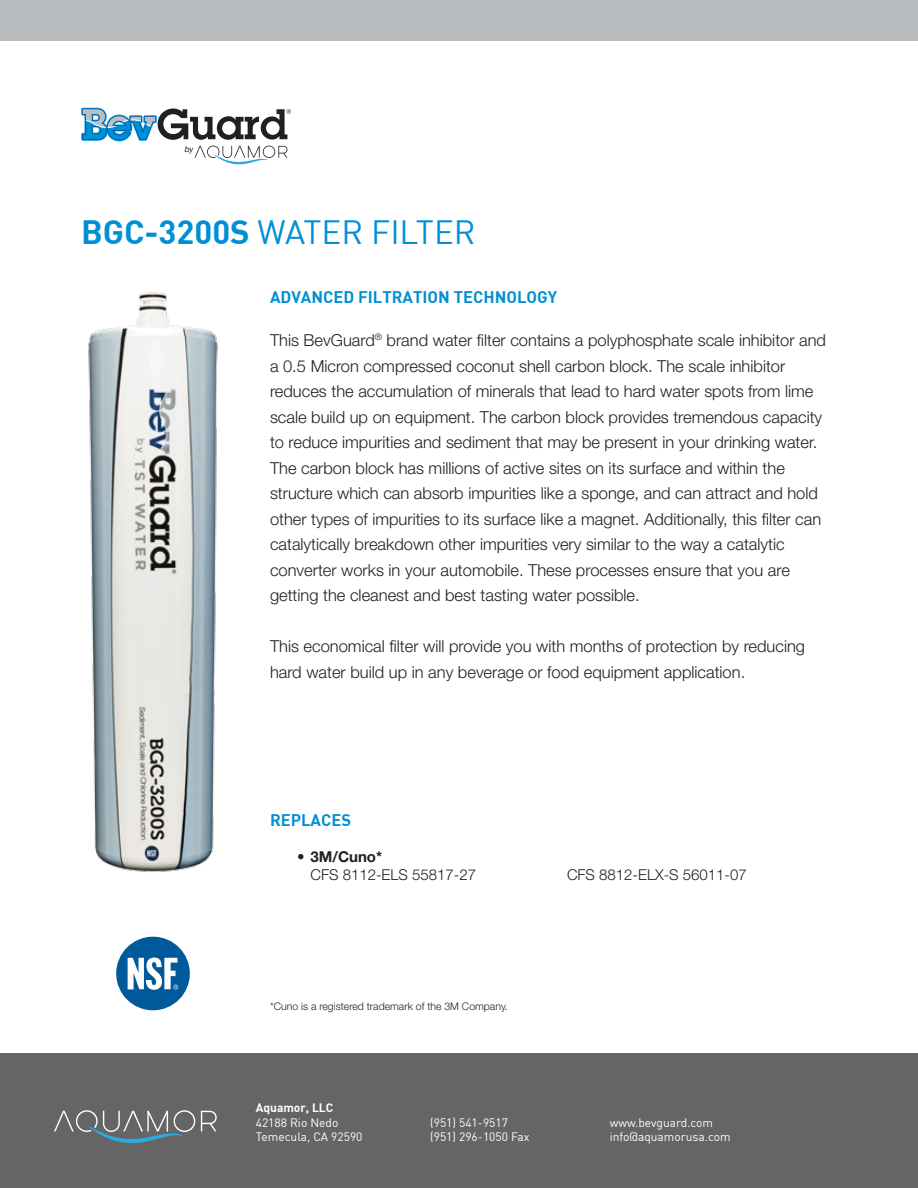
<style>
.page{position:relative;width:918px;height:1188px;background:#fff}
.page>*{position:absolute;margin:0;border:0;box-sizing:border-box;transform-origin:0 0}
.t1{font:33px "DIN";color:#008fd5}
.t2{font:300 16.5px/25.5px "Helvetica Neue LT Std";color:#231f20}
.t3{font:16.5px "DIN Bold";color:#008fd5}
.t4{font:300 15px "Helvetica Neue LT Std";color:#231f20}
.t5{font:700 15px "Helvetica Neue LT Std";color:#231f20}
.t6{font:12px/14.4px "DIN";color:#fff}
.t7{font:12px "DIN Bold";color:#fff}
.t8{font:300 10.5px "Helvetica Neue LT Std";color:#231f20}
.t9{font:italic 8.25px "Helvetica Neue";color:#231f20}
.s1{font-family:"DIN Bold"}
</style>
<div class="page">
<img style="left:88px;top:292px;width:130px;height:580px">
<div style="left:116px;top:937px;width:74px;height:73px;background:#00599b;border-radius:50%"></div>
<svg style="left:128px;top:958px;width:50px;height:32px"></svg>
<div style="left:0;top:0;width:918px;height:40px;background:#babdc0"></div>
<svg style="left:81px;top:107px;width:210px;height:58px"></svg>
<div style="left:0;top:1053px;width:918px;height:135px;background:#646564"></div>
<svg style="left:201px;top:1111px;width:16px;height:21px"></svg>
<svg style="left:54px;top:1110px;width:141px;height:34px"></svg>
<p class="t9" style="left:185px;top:144px;width:10px">by</p>
<h1 class="t1" style="left:81px;top:212px;width:396px"><span class="s1">BGC-3200S</span> WATER FILTER</h1>
<p class="t3" style="left:270px;top:286px;width:289px">ADVANCED FILTRATION TECHNOLOGY</p>
<p class="t2" style="left:270px;top:327px;width:558px">This BevGuard<sup>®</sup> brand water filter contains a polyphosphate scale inhibitor and a 0.5 Micron compressed coconut shell carbon block. The scale inhibitor reduces the accumulation of minerals that lead to hard water spots from lime scale build up on equipment. The carbon block provides tremendous capacity to reduce impurities and sediment that may be present in your drinking water.<br>The carbon block has millions of active sites on its surface and within the structure which can absorb impurities like a sponge, and can attract and hold other types of impurities to its surface like a magnet. Additionally, this filter can catalytically breakdown other impurities very similar to the way a catalytic converter works in your automobile. These processes ensure that you are getting the cleanest and best tasting water possible.</p>
<p class="t2" style="left:270px;top:633px;width:537px">This economical filter will provide you with months of protection by reducing hard water build up in any beverage or food equipment application.</p>
<p class="t3" style="left:270px;top:809px;width:83px">REPLACES</p>
<p class="t5" style="left:297px;top:848px;width:87px">• 3M/Cuno*</p>
<p class="t4" style="left:310px;top:866px;width:167px">CFS 8112-ELS 55817-27</p>
<p class="t4" style="left:567px;top:866px;width:181px">CFS 8812-ELX-S 56011-07</p>
<p class="t8" style="left:270px;top:1000px;width:239px">*Cuno is a registered trademark of the 3M Company.</p>
<p class="t7" style="left:256px;top:1100px;width:79px">Aquamor, LLC</p>
<p class="t6" style="left:256px;top:1115px;width:108px">42188 Rio Nedo<br>Temecula, CA 92590</p>
<p class="t6" style="left:430px;top:1115px;width:101px">(951) 541-9517 (951) 296-1050 Fax</p>
<p class="t6" style="left:610px;top:1115px;width:122px">www.bevguard.com info@aquamorusa.com</p>
</div>
